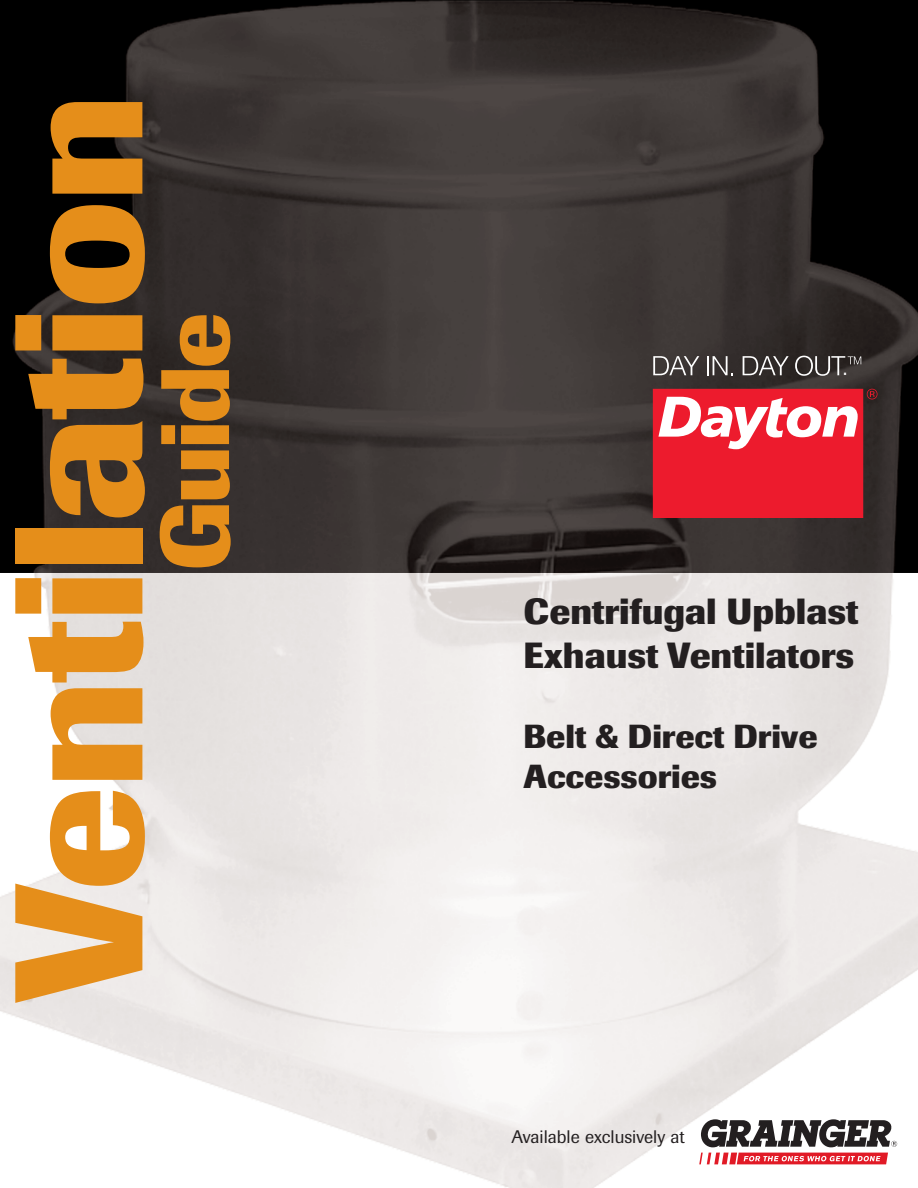
<style>
.page{position:relative;width:918px;height:1188px;background:#fff}
.page>*{position:absolute;margin:0;border:0;box-sizing:border-box;transform-origin:0 0}
.t1{font:700 180px "Imago";letter-spacing:-.01em;color:#e58e1a}
.t2{font:700 96px "Imago";letter-spacing:-.03em;color:#e58e1a}
.t3{font:700 36px/43.2px "Imago";color:#231f20}
.t4{font:700 33px/39.6px "Imago";color:#231f20}
.t5{font:300 26.55px "Helvetica";color:#fff}
.t6{font:18px "Imago";color:#231f20}
</style>
<div class="page">
<img style="left:0;top:0;width:918px;height:1188px">
<svg style="left:701px;top:1119px;width:196px;height:28px"></svg>
<svg style="left:699px;top:1153px;width:189px;height:11px;background:#e8565f"></svg>
<svg style="left:653px;top:389px;width:225px;height:129px;background:#e33d4b"></svg>
<svg style="left:653px;top:356px;width:46px;height:19px"></svg>
<svg style="left:707px;top:356px;width:26px;height:19px"></svg>
<svg style="left:743px;top:356px;width:46px;height:19px"></svg>
<svg style="left:795px;top:356px;width:66px;height:20px"></svg>
<h1 class="t1" style="left:14px;top:1003px;width:911px;rotate:-90deg">Ventilation</h1>
<h2 class="t2" style="left:160px;top:571px;width:260px;rotate:-90deg">Guide</h2>
<p class="t5" style="left:841px;top:356px;width:9px">.</p>
<p class="t3" style="left:524px;top:593px;width:336px">Centrifugal Upblast<br>Exhaust Ventilators</p>
<p class="t4" style="left:524px;top:720px;width:296px">Belt &amp; Direct Drive<br>Accessories</p>
<p class="t6" style="left:512px;top:1130px;width:175px">Available exclusively at</p>
</div>
